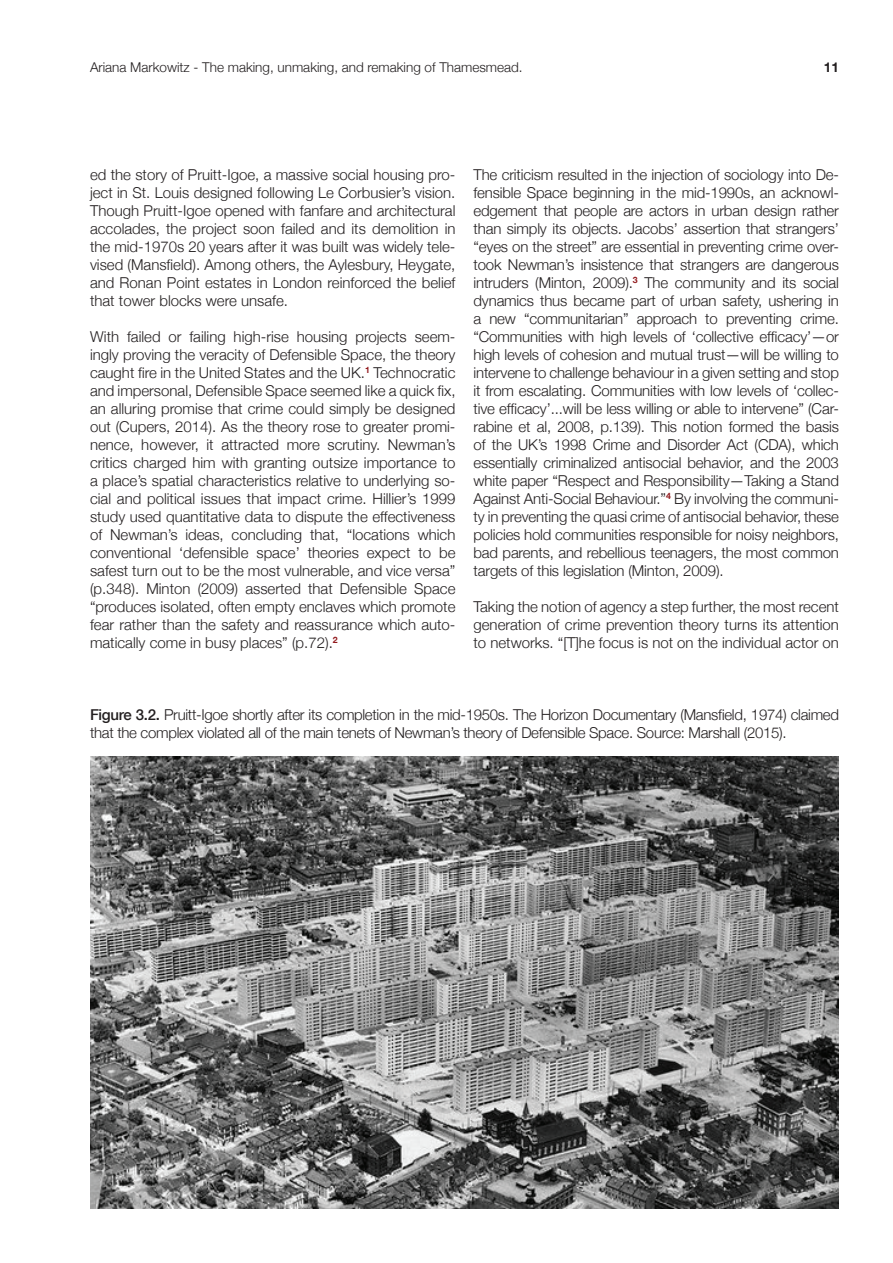
<style>
.page{position:relative;width:893px;height:1263px;background:#fff}
.page>*{position:absolute;margin:0;border:0;box-sizing:border-box;transform-origin:0 0}
.t1{font:300 15px/18px "Helvetica Neue";letter-spacing:-.01em;color:#231f20;text-align:justify}
.t2{font:300 13.5px "Helvetica Neue";color:#231f20}
.t3{font:700 13.5px "Helvetica Neue";color:#231f20}
.s1{font-weight:500}
</style>
<div class="page">
<img style="left:90px;top:757px;width:749px;height:452px">
<p class="t2" style="left:90px;top:59px;width:434px">Ariana Markowitz - The making, unmaking, and remaking of Thamesmead.</p>
<p class="t3" style="left:824px;top:59px;width:17px">11</p>
<p class="t1" style="left:90px;top:165px;width:367px">ed the story of Pruitt-Igoe, a massive social housing pro&shy;ject in St. Louis designed following Le Corbusier’s vision.<br>Though Pruitt-Igoe opened with fanfare and architectural accolades, the project soon failed and its demolition in the mid-1970s 20 years after it was built was widely tele&shy;vised (Mansfield). Among others, the Aylesbury, Heygate, and Ronan Point estates in London reinforced the belief that tower blocks were unsafe.</p>
<p class="t1" style="left:90px;top:327px;width:367px">With failed or failing high-rise housing projects seem&shy;ingly proving the veracity of Defensible Space, the theory caught fire in the United States and the UK.<sup>1</sup> Technocratic and impersonal, Defensible Space seemed like a quick fix, an alluring promise that crime could simply be designed out (Cupers, 2014). As the theory rose to greater promi&shy;nence, however, it attracted more scrutiny. Newman’s critics charged him with granting outsize importance to a place’s spatial characteristics relative to underlying so&shy;cial and political issues that impact crime. Hillier’s 1999 study used quantitative data to dispute the effectiveness of Newman’s ideas, concluding that, “locations which conventional ‘defensible space’ theories expect to be safest turn out to be the most vulnerable, and vice versa” (p.348). Minton (2009) asserted that Defensible Space “produces isolated, often empty enclaves which promote fear rather than the safety and reassurance which auto&shy;matically come in busy places” (p.72).<sup>2</sup></p>
<p class="t1" style="left:473px;top:165px;width:367px">The criticism resulted in the injection of sociology into De&shy;fensible Space beginning in the mid-1990s, an acknowl&shy;edgement that people are actors in urban design rather than simply its objects. Jacobs’ assertion that strangers’ “eyes on the street” are essential in preventing crime over&shy;took Newman’s insistence that strangers are dangerous intruders (Minton, 2009).<sup>3</sup> The community and its social dynamics thus became part of urban safety, ushering in a new “communitarian” approach to preventing crime. “Communities with high levels of ‘collective efficacy’—or high levels of cohesion and mutual trust—will be willing to intervene to challenge behaviour in a given setting and stop it from escalating. Communities with low levels of ‘collec&shy;tive efficacy’...will be less willing or able to intervene” (Car&shy;rabine et al, 2008, p.139). This notion formed the basis of the UK’s 1998 Crime and Disorder Act (CDA), which essentially criminalized antisocial behavior, and the 2003 white paper “Respect and Responsibility—Taking a Stand Against Anti-Social Behaviour.”<sup>4</sup> By involving the communi&shy;ty in preventing the quasi crime of antisocial behavior, these policies hold communities responsible for noisy neighbors, bad parents, and rebellious teenagers, the most common targets of this legislation (Minton, 2009).</p>
<p class="t1" style="left:473px;top:597px;width:367px">Taking the notion of agency a step further, the most recent generation of crime prevention theory turns its attention to networks. “[T]he focus is not on the individual actor on</p>
<p class="t1" style="left:90px;top:705px;width:750px"><span class="s1">Figure 3.2.</span> Pruitt-Igoe shortly after its completion in the mid-1950s. The Horizon Documentary (Mansfield, 1974) claimed that the complex violated all of the main tenets of Newman’s theory of Defensible Space. Source: Marshall (2015).</p>
</div>
